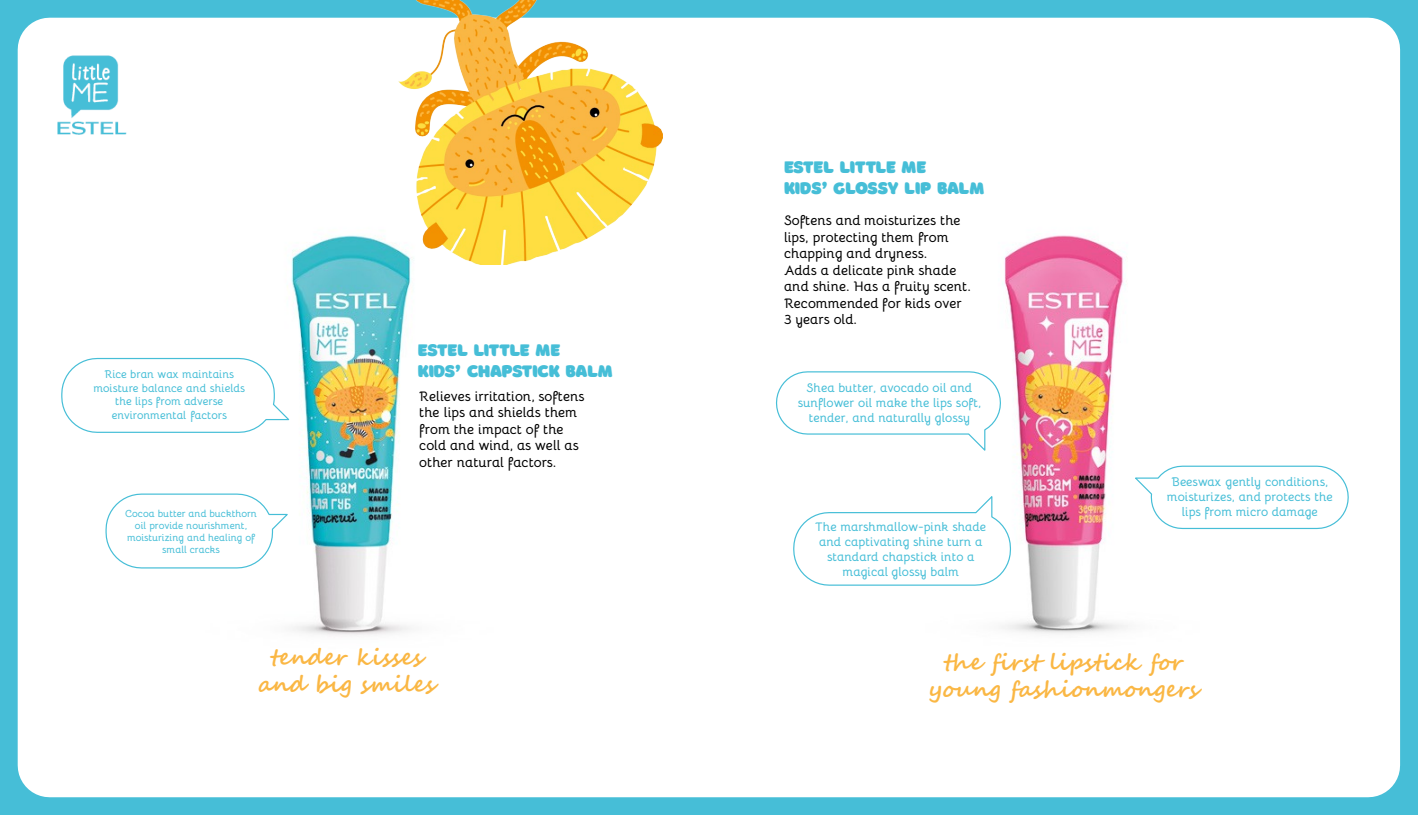
<style>
.page{position:relative;width:1418px;height:815px;background:#fff}
.page>*{position:absolute;margin:0;border:0;box-sizing:border-box;transform-origin:0 0}
.t1{font:700 22.5px/27px "Segoe Script";color:#fab744;text-align:center}
.t2{font:17.5px "Borsok";letter-spacing:-.03em;color:#46bed7}
.t3{font:700 13.75px/16.5px "Bellota";color:#000}
.t4{font:700 12.5px/15px "Bellota";color:#46bed7;text-align:center}
.t5{font:700 11.25px/13.5px "Bellota";color:#46bed7;text-align:center}
.t6{font:700 10px/12px "Bellota";letter-spacing:-.005em;color:#46bed7;text-align:center}
</style>
<div class="page">
<div style="left:0;top:0;width:1417px;height:815px;background:#46bed7"></div>
<div style="left:18px;top:18px;width:1382px;height:779px;background:#fff"></div>
<img style="left:113px;top:170px;width:484px;height:523px">
<img style="left:825px;top:170px;width:483px;height:521px">
<svg style="left:61px;top:357px;width:230px;height:76px;background:#f8fcfd"></svg>
<div style="left:105px;top:493px;width:185px;height:76px;background:#fff"></div>
<div style="left:775px;top:371px;width:226px;height:82px;background:#fff"></div>
<svg style="left:1132px;top:465px;width:217px;height:65px;background:#f7fcfd"></svg>
<div style="left:792px;top:494px;width:219px;height:92px;background:#fff"></div>
<img style="left:398px;top:0;width:264px;height:265px">
<img style="left:49px;top:51px;width:83px;height:88px">
<p class="t5" style="left:93px;top:367px;width:153px">Rice bran wax maintains moisture balance and shields the lips from adverse environmental factors</p>
<p class="t6" style="left:125px;top:506px;width:133px">Cocoa butter and buckthorn oil provide nourishment, moisturizing and healing of small cracks</p>
<p class="t2" style="left:418px;top:338px;width:144px">ESTEL LITTLE ME</p>
<p class="t2" style="left:418px;top:359px;width:196px">KIDS’ CHAPSTICK BALM</p>
<p class="t3" style="left:419px;top:386px;width:167px">Relieves irritation, softens the lips and shields them from the impact of the cold and wind, as well as other natural factors.</p>
<p class="t2" style="left:784px;top:155px;width:144px">ESTEL LITTLE ME</p>
<p class="t2" style="left:784px;top:176px;width:202px">KIDS’ GLOSSY LIP BALM</p>
<p class="t3" style="left:784px;top:211px;width:178px">Softens and moisturizes the lips, protecting them from chapping and dryness.</p>
<p class="t3" style="left:784px;top:261px;width:188px">Adds a delicate pink shade and shine. Has a fruity scent.</p>
<p class="t3" style="left:784px;top:294px;width:179px">Recommended for kids over<br>3 years old.</p>
<p class="t4" style="left:797px;top:379px;width:185px">Shea butter, avocado oil and sunflower oil make the lips soft, tender, and naturally glossy</p>
<p class="t4" style="left:815px;top:518px;width:173px">The marshmallow-pink shade and captivating shine turn a standard chapstick into a magical glossy balm</p>
<p class="t4" style="left:1167px;top:473px;width:167px">Beeswax gently conditions, moisturizes, and protects the lips from micro damage</p>
<p class="t1" style="left:258px;top:644px;width:178px">tender kisses and big smiles</p>
<p class="t1" style="left:928px;top:649px;width:271px">the first lipstick for young fashionmongers</p>
</div>
